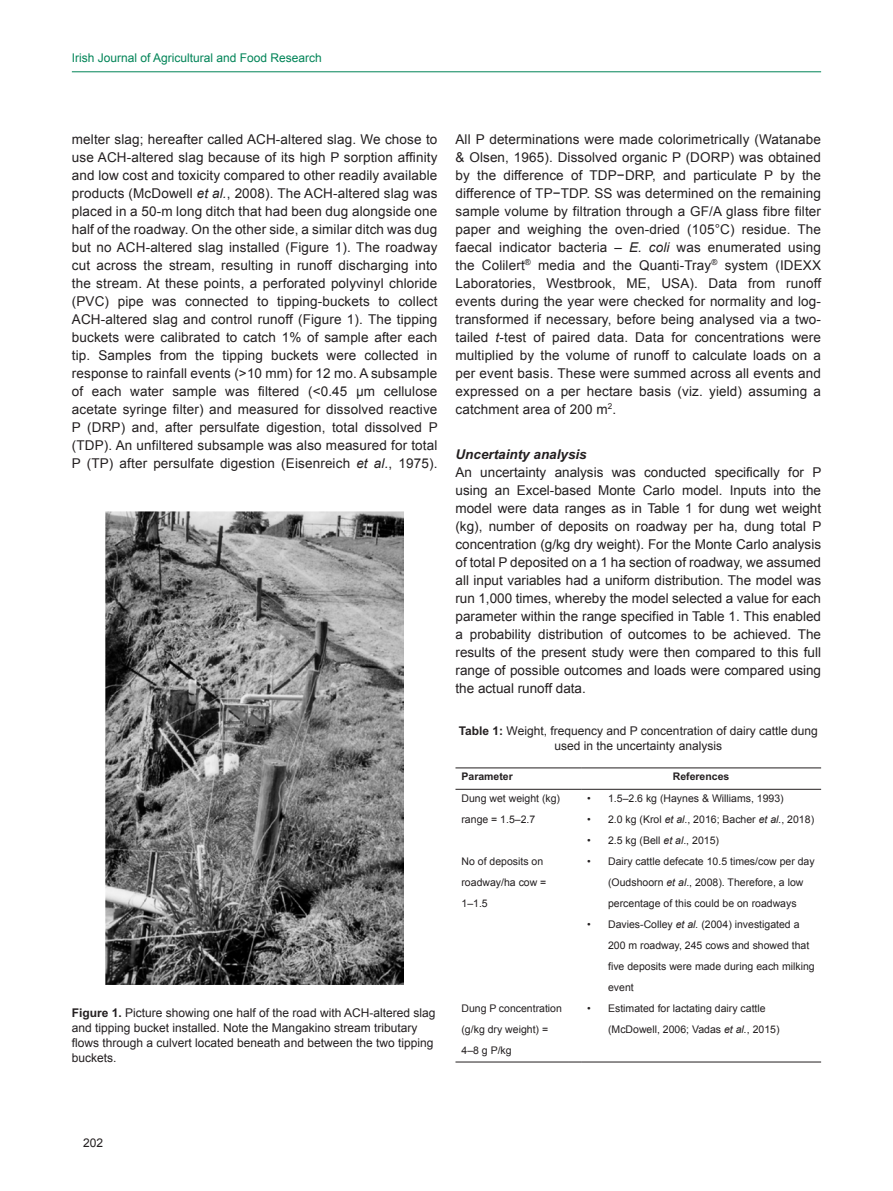
<style>
.page{position:relative;width:893px;height:1191px;background:#fff}
.page>*{position:absolute;margin:0;border:0;box-sizing:border-box;transform-origin:0 0}
.t1{font:13.5px/18px "Arial";letter-spacing:.01em;color:#231f20;text-align:justify}
.t2{font:italic 700 13.5px "Arial";color:#231f20}
.t3{font:12px/15px "Arial";color:#231f20}
.t4{font:12px "Arial";color:#008457}
.t5{font:10.5px/21px "Arial";color:#231f20}
.t6{font:700 10.5px "Arial";color:#231f20}
.s1{font-style:italic}
.s2{font-weight:700}
</style>
<div class="page">
<hr style="left:72px;top:71px;width:749px;height:1px;background:#008457">
<img style="left:106px;top:511px;width:298px;height:473px">
<hr style="left:455px;top:767px;width:113px;height:1px;background:#231f20">
<svg style="left:568px;top:767px;width:13px;height:1px"></svg>
<hr style="left:581px;top:767px;width:240px;height:1px;background:#231f20">
<hr style="left:455px;top:789px;width:113px;height:1px;background:#231f20">
<svg style="left:568px;top:789px;width:13px;height:1px"></svg>
<hr style="left:581px;top:789px;width:240px;height:1px;background:#231f20">
<hr style="left:455px;top:1061px;width:113px;height:1px;background:#231f20">
<svg style="left:568px;top:1061px;width:13px;height:1px"></svg>
<hr style="left:581px;top:1061px;width:240px;height:1px;background:#231f20">
<p class="t4" style="left:72px;top:50px;width:252px">Irish Journal of Agricultural and Food Research</p>
<p class="t1" style="left:72px;top:130px;width:367px">melter slag; hereafter called ACH-altered slag. We chose to use ACH-altered slag because of its high P sorption affinity and low cost and toxicity compared to other readily available products (McDowell <span class="s1">et al.</span>, 2008). The ACH-altered slag was placed in a 50-m long ditch that had been dug alongside one half of the roadway. On the other side, a similar ditch was dug but no ACH-altered slag installed (Figure 1). The roadway cut across the stream, resulting in runoff discharging into the stream. At these points, a perforated polyvinyl chloride (PVC) pipe was connected to tipping-buckets to collect ACH-altered slag and control runoff (Figure 1). The tipping buckets were calibrated to catch 1% of sample after each tip. Samples from the tipping buckets were collected in response to rainfall events (&gt;10 mm) for 12 mo. A subsample of each water sample was filtered (&lt;0.45 μm cellulose acetate syringe filter) and measured for dissolved reactive P (DRP) and, after persulfate digestion, total dissolved P (TDP). An unfiltered subsample was also measured for total P (TP) after persulfate digestion (Eisenreich <span class="s1">et al.</span>, 1975).</p>
<p class="t1" style="left:455px;top:130px;width:367px">All P determinations were made colorimetrically (Watanabe &amp; Olsen, 1965). Dissolved organic P (DORP) was obtained by the difference of TDP−DRP, and particulate P by the difference of TP−TDP. SS was determined on the remaining sample volume by filtration through a GF/A glass fibre filter paper and weighing the oven-dried (105°C) residue. The faecal indicator bacteria – <span class="s1">E. coli</span> was enumerated using the Colilert<sup>®</sup> media and the Quanti-Tray<sup>®</sup> system (IDEXX Laboratories, Westbrook, ME, USA). Data from runoff events during the year were checked for normality and log&shy;transformed if necessary, before being analysed via a two&shy;tailed <span class="s1">t</span>-test of paired data. Data for concentrations were multiplied by the volume of runoff to calculate loads on a per event basis. These were summed across all events and expressed on a per hectare basis (viz. yield) assuming a catchment area of 200 m<sup>2</sup>.</p>
<p class="t2" style="left:455px;top:447px;width:133px">Uncertainty analysis</p>
<p class="t1" style="left:455px;top:463px;width:367px">An uncertainty analysis was conducted specifically for P using an Excel-based Monte Carlo model. Inputs into the model were data ranges as in Table 1 for dung wet weight (kg), number of deposits on roadway per ha, dung total P concentration (g/kg dry weight). For the Monte Carlo analysis of total P deposited on a 1 ha section of roadway, we assumed all input variables had a uniform distribution. The model was run 1,000 times, whereby the model selected a value for each parameter within the range specified in Table 1. This enabled a probability distribution of outcomes to be achieved. The results of the present study were then compared to this full range of possible outcomes and loads were compared using the actual runoff data.</p>
<p class="t3" style="left:72px;top:1005px;width:365px"><span class="s2">Figure 1.</span> Picture showing one half of the road with ACH-altered slag and tipping bucket installed. Note the Mangakino stream tributary flows through a culvert located beneath and between the two tipping buckets.</p>
<p class="t3" style="left:459px;top:723px;width:360px;text-align:center"><span class="s2">Table 1:</span> Weight, frequency and P concentration of dairy cattle dung used in the uncertainty analysis</p>
<p class="t6" style="left:461px;top:770px;width:53px">Parameter</p>
<p class="t6" style="left:673px;top:770px;width:58px">References</p>
<p class="t5" style="left:461px;top:787px;width:100px">Dung wet weight (kg) range = 1.5–2.7</p>
<p class="t5" style="left:587px;top:787px;width:198px">• 1.5–2.6 kg (Haynes &amp; Williams, 1993)</p>
<p class="t5" style="left:587px;top:808px;width:229px">• 2.0 kg (Krol <span class="s1">et al</span>., 2016; Bacher <span class="s1">et al.</span>, 2018)</p>
<p class="t5" style="left:587px;top:829px;width:133px">• 2.5 kg (Bell <span class="s1">et al</span>., 2015)</p>
<p class="t5" style="left:461px;top:850px;width:86px">No of deposits on roadway/ha cow =<br>1–1.5</p>
<p class="t5" style="left:608px;top:850px;width:208px;text-indent:-21px">• Dairy cattle defecate 10.5 times/cow per day (Oudshoorn <span class="s1">et al</span>., 2008). Therefore, a low percentage of this could be on roadways</p>
<p class="t5" style="left:608px;top:913px;width:208px;text-indent:-21px">• Davies-Colley <span class="s1">et al.</span> (2004) investigated a 200 m roadway, 245 cows and showed that five deposits were made during each milking event</p>
<p class="t5" style="left:461px;top:997px;width:102px">Dung P concentration (g/kg dry weight) =<br>4–8 g P/kg</p>
<p class="t5" style="left:608px;top:997px;width:173px;text-indent:-21px">• Estimated for lactating dairy cattle (McDowell, 2006; Vadas <span class="s1">et al.</span>, 2015)</p>
<p class="t3" style="left:83px;top:1135px;width:22px">202</p>
</div>
